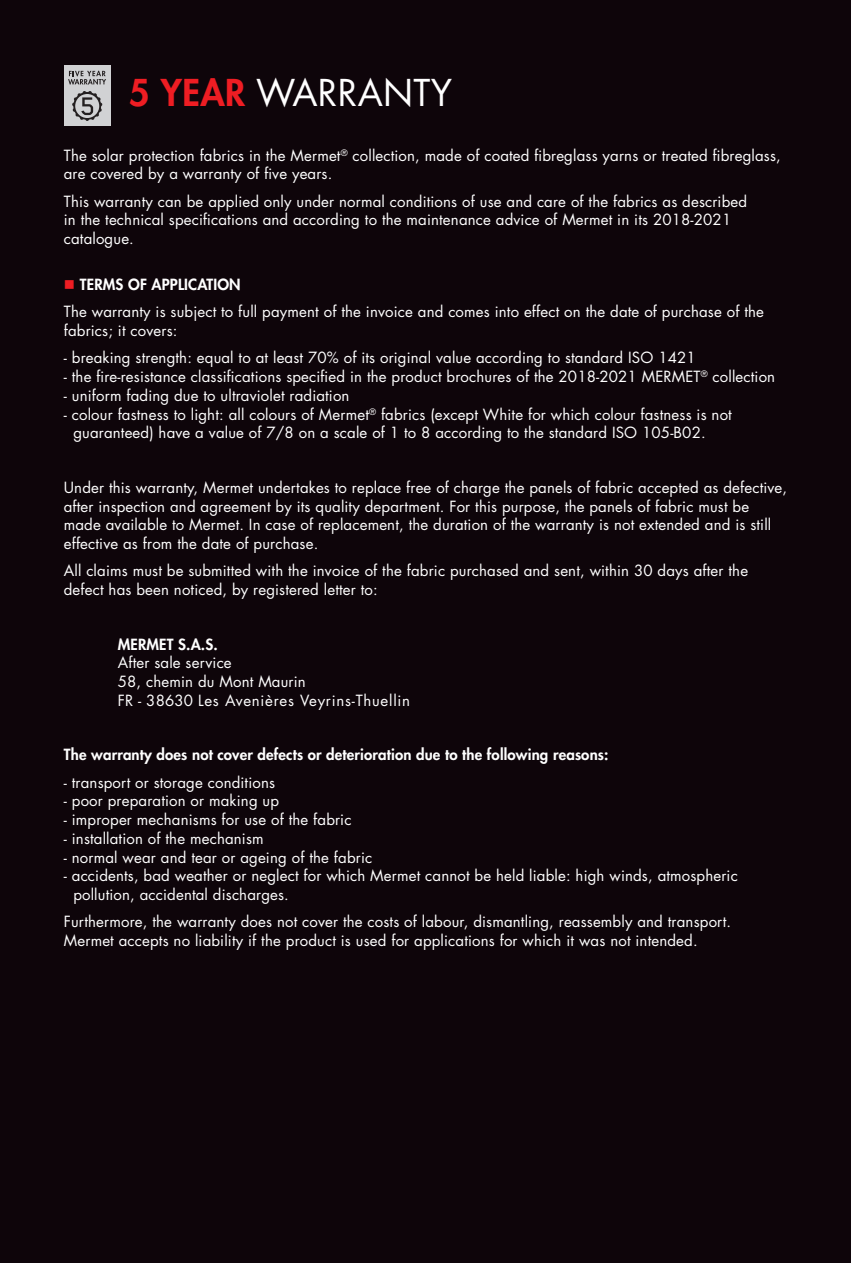
<style>
.page{position:relative;width:851px;height:1263px;background:#fff}
.page>*{position:absolute;margin:0;border:0;box-sizing:border-box;transform-origin:0 0}
.t1{font:36px "Futura";letter-spacing:.01em;color:#fff}
.t2{font:15px/18.8px "Futura";letter-spacing:.01em;color:#fff}
.t3{font:800 15px "Futura";letter-spacing:.01em;color:#fff}
.s1{font-weight:800;color:#ee1d23}
.s2{color:#ee1d23}
.s3{font-weight:800}
</style>
<div class="page">
<div style="left:0;top:0;width:850px;height:1263px;background:#0e050a"></div>
<div style="left:64px;top:66px;width:47px;height:60px;background:#d1d2d4"></div>
<svg style="left:72px;top:91px;width:31px;height:30px"></svg>
<svg style="left:68px;top:71px;width:38px;height:14px"></svg>
<h1 class="t1" style="left:129px;top:68px;width:325px"><span class="s1">5 YEAR</span> WARRANTY</h1>
<p class="t2" style="left:64px;top:145px;width:718px">The solar protection fabrics in the Mermet<sup>®</sup> collection, made of coated fibreglass yarns or treated fibreglass, are covered by a warranty of five years.</p>
<p class="t2" style="left:64px;top:191px;width:684px">This warranty can be applied only under normal conditions of use and care of the fabrics as described in the technical specifications and according to the maintenance advice of Mermet in its 2018-2021 catalogue.</p>
<p class="t2" style="left:64px;top:271px;width:701px;line-height:27.3px"><span class="s2">■</span> <span class="s3">TERMS OF APPLICATION<br></span>The warranty is subject to full payment of the invoice and comes into effect on the date of purchase of the</p>
<p class="t2" style="left:64px;top:321px;width:115px">fabrics; it covers:</p>
<p class="t2" style="left:64px;top:348px;width:633px">- breaking strength: equal to at least 70% of its original value according to standard ISO 1421</p>
<p class="t2" style="left:64px;top:367px;width:712px">- the fire-resistance classifications specified in the product brochures of the 2018-2021 MERMET<sup>®</sup> collection</p>
<p class="t2" style="left:64px;top:386px;width:287px">- uniform fading due to ultraviolet radiation</p>
<p class="t2" style="left:73px;top:404px;width:660px;text-indent:-10px">- colour fastness to light: all colours of Mermet<sup>®</sup> fabrics (except White for which colour fastness is not guaranteed) have a value of 7/8 on a scale of 1 to 8 according to the standard ISO 105-B02.</p>
<p class="t2" style="left:64px;top:478px;width:724px">Under this warranty, Mermet undertakes to replace free of charge the panels of fabric accepted as defective, after inspection and agreement by its quality department. For this purpose, the panels of fabric must be made available to Mermet. In case of replacement, the duration of the warranty is not extended and is still effective as from the date of purchase.</p>
<p class="t2" style="left:64px;top:561px;width:685px">All claims must be submitted with the invoice of the fabric purchased and sent, within 30 days after the defect has been noticed, by registered letter to:</p>
<p class="t3" style="left:118px;top:634px;width:101px">MERMET S.A.S.</p>
<p class="t2" style="left:118px;top:653px;width:294px">After sale service<br>58, chemin du Mont Maurin<br>FR - 38630 Les Avenières Veyrins-Thuellin</p>
<p class="t3" style="left:64px;top:745px;width:546px">The warranty does not cover defects or deterioration due to the following reasons:</p>
<p class="t2" style="left:64px;top:773px;width:213px">- transport or storage conditions</p>
<p class="t2" style="left:64px;top:791px;width:217px">- poor preparation or making up</p>
<p class="t2" style="left:64px;top:810px;width:289px">- improper mechanisms for use of the fabric</p>
<p class="t2" style="left:64px;top:829px;width:201px">- installation of the mechanism</p>
<p class="t2" style="left:64px;top:848px;width:310px">- normal wear and tear or ageing of the fabric</p>
<p class="t2" style="left:73px;top:866px;width:666px;text-indent:-10px">- accidents, bad weather or neglect for which Mermet cannot be held liable: high winds, atmospheric pollution, accidental discharges.</p>
<p class="t2" style="left:64px;top:912px;width:668px">Furthermore, the warranty does not cover the costs of labour, dismantling, reassembly and transport.<br>Mermet accepts no liability if the product is used for applications for which it was not intended.</p>
</div>
